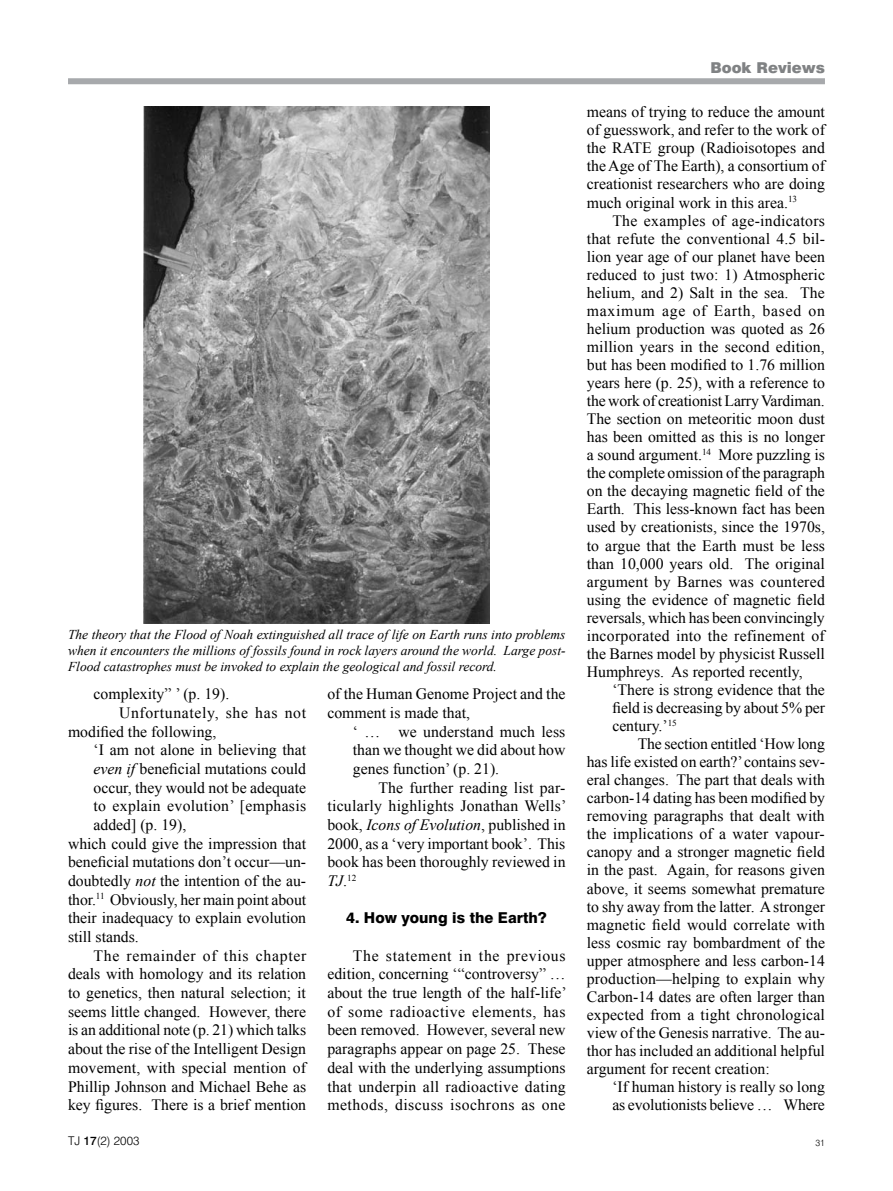
<style>
.page{position:relative;width:893px;height:1191px;background:#fff}
.page>*{position:absolute;margin:0;border:0;box-sizing:border-box;transform-origin:0 0}
.t1{font:15.75px/18px "Times New Roman";color:#000;text-align:justify}
.t2{font:15.75px "Times New Roman";letter-spacing:.04em;color:#000}
.t3{font:15.75px "Times New Roman";letter-spacing:.02em;color:#000}
.t4{font:800 15px "Swiss 721 BT";color:#000}
.t5{font:900 15px "Swiss 721 BT";color:#808284}
.t6{font:italic 13.5px/16.2px "Times New Roman";color:#000;text-align:justify}
.t7{font:300 12px "Swiss 721 BT";color:#000}
.t8{font:300 9px "Swiss 721 BT";color:#000}
.s1{font-style:italic}
.s2{font-weight:500}
</style>
<div class="page">
<div style="left:68px;top:78px;width:757px;height:6px;background:#a7a9ac"></div>
<img style="left:144px;top:106px;width:346px;height:518px">
<p class="t6" style="left:68px;top:626px;width:499px">The theory that the Flood of Noah extinguished all trace of life on Earth runs into problems when it encounters the millions of fossils found in rock layers around the world. Large post-Flood catastrophes must be invoked to explain the geological and fossil record.</p>
<p class="t1" style="left:94px;top:684px;width:137px">complexity” ’ (p. 19).</p>
<p class="t2" style="left:119px;top:702px;width:189px">Unfortunately, she has not</p>
<p class="t1" style="left:68px;top:722px;width:150px">modified the following,</p>
<p class="t1" style="left:94px;top:740px;width:214px">‘I am not alone in believing that</p>
<p class="t1" style="left:94px;top:759px;width:214px"><span class="s1">even if</span> beneficial mutations could</p>
<p class="t1" style="left:94px;top:778px;width:214px">occur, they would not be adequate</p>
<p class="t3" style="left:94px;top:795px;width:214px">to explain evolution’ [emphasis</p>
<p class="t1" style="left:94px;top:815px;width:94px">added] (p. 19),</p>
<p class="t1" style="left:68px;top:834px;width:240px">which could give the impression that</p>
<p class="t1" style="left:68px;top:853px;width:240px">beneficial mutations don’t occur—un-</p>
<p class="t1" style="left:68px;top:871px;width:240px">doubtedly <span class="s1">not</span> the intention of the au-</p>
<p class="t1" style="left:68px;top:890px;width:240px">thor.<sup>11</sup> Obviously, her main point about</p>
<p class="t1" style="left:68px;top:909px;width:240px">their inadequacy to explain evolution</p>
<p class="t1" style="left:68px;top:927px;width:72px">still stands.</p>
<p class="t2" style="left:94px;top:945px;width:214px">The remainder of this chapter</p>
<p class="t1" style="left:68px;top:965px;width:240px">deals with homology and its relation</p>
<p class="t1" style="left:68px;top:983px;width:239px">to genetics, then natural selection; it</p>
<p class="t1" style="left:68px;top:1002px;width:240px">seems little changed. However, there</p>
<p class="t1" style="left:68px;top:1021px;width:240px">is an additional note (p. 21) which talks</p>
<p class="t1" style="left:68px;top:1039px;width:240px">about the rise of the Intelligent Design</p>
<p class="t1" style="left:68px;top:1058px;width:240px">movement, with special mention of</p>
<p class="t1" style="left:68px;top:1077px;width:240px">Phillip Johnson and Michael Behe as</p>
<p class="t1" style="left:68px;top:1095px;width:240px">key figures. There is a brief mention</p>
<p class="t1" style="left:327px;top:684px;width:240px;line-height:18.6px">of the Human Genome Project and the comment is made that,</p>
<p class="t1" style="left:353px;top:722px;width:214px;line-height:18.6px">‘ … we understand much less than we thought we did about how genes function’ (p. 21).</p>
<p class="t1" style="left:327px;top:778px;width:241px;line-height:18.6px;text-indent:51px">The further reading list par&shy;ticularly highlights Jonathan Wells’ book, <span class="s1">Icons of Evolution</span>, published in 2000, as a ‘very important book’. This book has been thoroughly reviewed in <span class="s1">TJ</span>.<sup>12</sup></p>
<p class="t4" style="left:346px;top:909px;width:202px">4. How young is the Earth?</p>
<p class="t1" style="left:327px;top:946px;width:241px;line-height:18.6px;text-indent:26px">The statement in the previous edition, concerning ‘“controversy” … about the true length of the half-life’ of some radioactive elements, has been removed. However, several new paragraphs appear on page 25. These deal with the underlying assumptions that underpin all radioactive dating methods, discuss isochrons as one</p>
<p class="t5" style="left:710px;top:59px;width:116px">Book Reviews</p>
<p class="t1" style="left:587px;top:103px;width:240px">means of trying to reduce the amount of guesswork, and refer to the work of the RATE group (Radioisotopes and the Age of The Earth), a consortium of creationist researchers who are doing much original work in this area.<sup>13</sup></p>
<p class="t1" style="left:587px;top:211px;width:240px;text-indent:26px">The examples of age-indicators that refute the conventional 4.5 bil&shy;lion year age of our planet have been reduced to just two: 1) Atmospheric helium, and 2) Salt in the sea. The maximum age of Earth, based on helium production was quoted as 26 million years in the second edition, but has been modified to 1.76 million years here (p. 25), with a reference to the work of creationist Larry Vardiman.<br>The section on meteoritic moon dust has been omitted as this is no longer a sound argument.<sup>14</sup> More puzzling is the complete omission of the paragraph on the decaying magnetic field of the Earth. This less-known fact has been used by creationists, since the 1970s, to argue that the Earth must be less than 10,000 years old. The original argument by Barnes was countered using the evidence of magnetic field reversals, which has been convincingly incorporated into the refinement of the Barnes model by physicist Russell Humphreys. As reported recently,</p>
<p class="t1" style="left:612px;top:680px;width:214px">‘There is strong evidence that the field is decreasing by about 5% per century.’<sup>15</sup></p>
<p class="t1" style="left:587px;top:734px;width:240px;text-indent:51px">The section entitled ‘How long has life existed on earth?’ contains sev&shy;eral changes. The part that deals with carbon-14 dating has been modified by removing paragraphs that dealt with the implications of a water vapour&shy;canopy and a stronger magnetic field in the past. Again, for reasons given above, it seems somewhat premature to shy away from the latter. A stronger magnetic field would correlate with less cosmic ray bombardment of the upper atmosphere and less carbon-14 production—helping to explain why Carbon-14 dates are often larger than expected from a tight chronological view of the Genesis narrative. The au&shy;thor has included an additional helpful argument for recent creation:</p>
<p class="t1" style="left:612px;top:1077px;width:214px">‘If human history is really so long as evolutionists believe … Where</p>
<p class="t7" style="left:68px;top:1133px;width:73px">TJ <span class="s2">17</span>(2) 2003</p>
<p class="t8" style="left:815px;top:1137px;width:11px">31</p>
</div>
